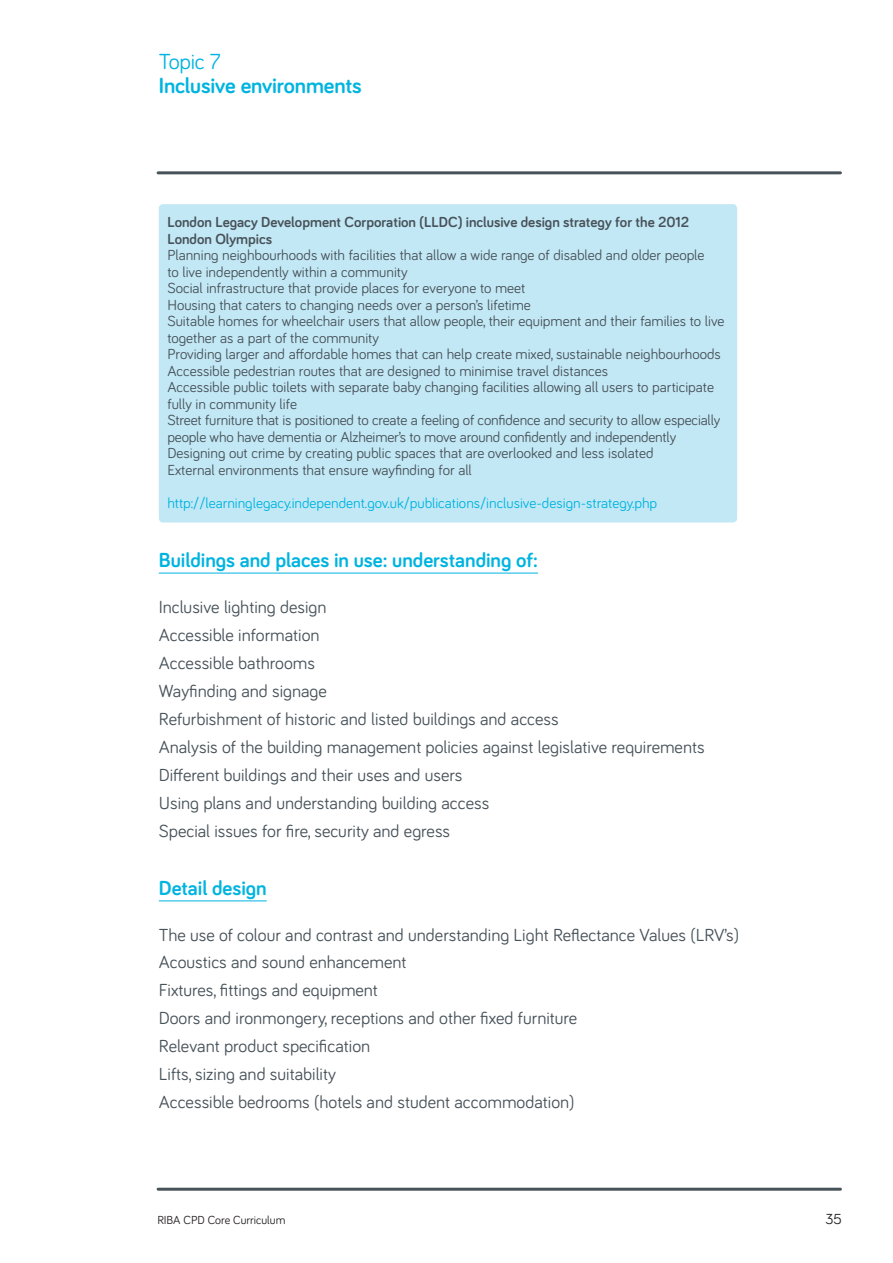
<style>
.page{position:relative;width:893px;height:1263px;background:#fff}
.page>*{position:absolute;margin:0;border:0;box-sizing:border-box;transform-origin:0 0}
.t1{font:700 22.5px "Bariol";letter-spacing:-.005em;color:#00b4e0}
.t2{font:22.5px "Bariol";letter-spacing:-.01em;color:#00b4e0}
.t3{font:700 21px "Bariol";color:#00b4e0}
.t4{font:18px "Bariol";color:#475259}
.t5{font:15px/16.5px "Bariol";color:#475259}
.t6{font:700 15px/16.5px "Bariol";color:#475259}
.t7{font:15px "Bariol";color:#00b4e0}
.t8{font:15px "Bariol";color:#231f20}
.t9{font:12px "Bariol";color:#231f20}
</style>
<div class="page">
<hr style="left:159px;top:573px;width:379px;height:1px;background:#00b4e0">
<hr style="left:159px;top:900px;width:108px;height:1px;background:#00b4e0">
<hr style="left:158px;top:171px;width:682px;height:3px;background:#475259">
<hr style="left:158px;top:1188px;width:682px;height:3px;background:#475259">
<div style="left:159px;top:204px;width:578px;height:318px;background:#c3e8f5;border-radius:4px"></div>
<p class="t2" style="left:159px;top:46px;width:63px">Topic 7</p>
<p class="t1" style="left:159px;top:70px;width:204px">Inclusive environments</p>
<p class="t6" style="left:167px;top:213px;width:523px">London Legacy Development Corporation (LLDC) inclusive design strategy for the 2012<br>London Olympics</p>
<p class="t5" style="left:167px;top:246px;width:539px">Planning neighbourhoods with facilities that allow a wide range of disabled and older people to live independently within a community</p>
<p class="t5" style="left:167px;top:279px;width:360px">Social infrastructure that provide places for everyone to meet</p>
<p class="t5" style="left:167px;top:296px;width:365px">Housing that caters to changing needs over a person’s lifetime</p>
<p class="t5" style="left:167px;top:312px;width:559px">Suitable homes for wheelchair users that allow people, their equipment and their families to live together as a part of the community</p>
<p class="t5" style="left:167px;top:345px;width:555px">Providing larger and affordable homes that can help create mixed, sustainable neighbourhoods</p>
<p class="t5" style="left:167px;top:362px;width:442px">Accessible pedestrian routes that are designed to minimise travel distances</p>
<p class="t5" style="left:167px;top:378px;width:548px">Accessible public toilets with separate baby changing facilities allowing all users to participate fully in community life</p>
<p class="t5" style="left:167px;top:411px;width:555px">Street furniture that is positioned to create a feeling of confidence and security to allow especially people who have dementia or Alzheimer’s to move around confidently and independently</p>
<p class="t5" style="left:167px;top:444px;width:488px">Designing out crime by creating public spaces that are overlooked and less isolated</p>
<p class="t5" style="left:167px;top:461px;width:306px">External environments that ensure wayfinding for all</p>
<p class="t7" style="left:167px;top:492px;width:491px">http://learninglegacy.independent.gov.uk/publications/inclusive-design-strategy.php</p>
<p class="t3" style="left:159px;top:546px;width:381px">Buildings and places in use: understanding of:</p>
<p class="t4" style="left:159px;top:594px;width:169px">Inclusive lighting design</p>
<p class="t4" style="left:159px;top:622px;width:162px">Accessible information</p>
<p class="t4" style="left:159px;top:650px;width:158px">Accessible bathrooms</p>
<p class="t4" style="left:159px;top:678px;width:170px">Wayfinding and signage</p>
<p class="t4" style="left:159px;top:706px;width:401px">Refurbishment of historic and listed buildings and access</p>
<p class="t4" style="left:159px;top:734px;width:547px">Analysis of the building management policies against legislative requirements</p>
<p class="t4" style="left:159px;top:762px;width:305px">Different buildings and their uses and users</p>
<p class="t4" style="left:159px;top:790px;width:332px">Using plans and understanding building access</p>
<p class="t4" style="left:159px;top:818px;width:293px">Special issues for fire, security and egress</p>
<p class="t3" style="left:159px;top:873px;width:109px">Detail design</p>
<p class="t4" style="left:159px;top:922px;width:582px">The use of colour and contrast and understanding Light Reflectance Values (LRV’s)</p>
<p class="t4" style="left:159px;top:950px;width:249px">Acoustics and sound enhancement</p>
<p class="t4" style="left:159px;top:978px;width:221px">Fixtures, fittings and equipment</p>
<p class="t4" style="left:159px;top:1006px;width:420px">Doors and ironmongery, receptions and other fixed furniture</p>
<p class="t4" style="left:159px;top:1034px;width:213px">Relevant product specification</p>
<p class="t4" style="left:159px;top:1062px;width:179px">Lifts, sizing and suitability</p>
<p class="t4" style="left:159px;top:1090px;width:417px">Accessible bedrooms (hotels and student accommodation)</p>
<p class="t9" style="left:157px;top:1211px;width:130px">RIBA CPD Core Curriculum</p>
<p class="t8" style="left:825px;top:1208px;width:18px">35</p>
</div>
